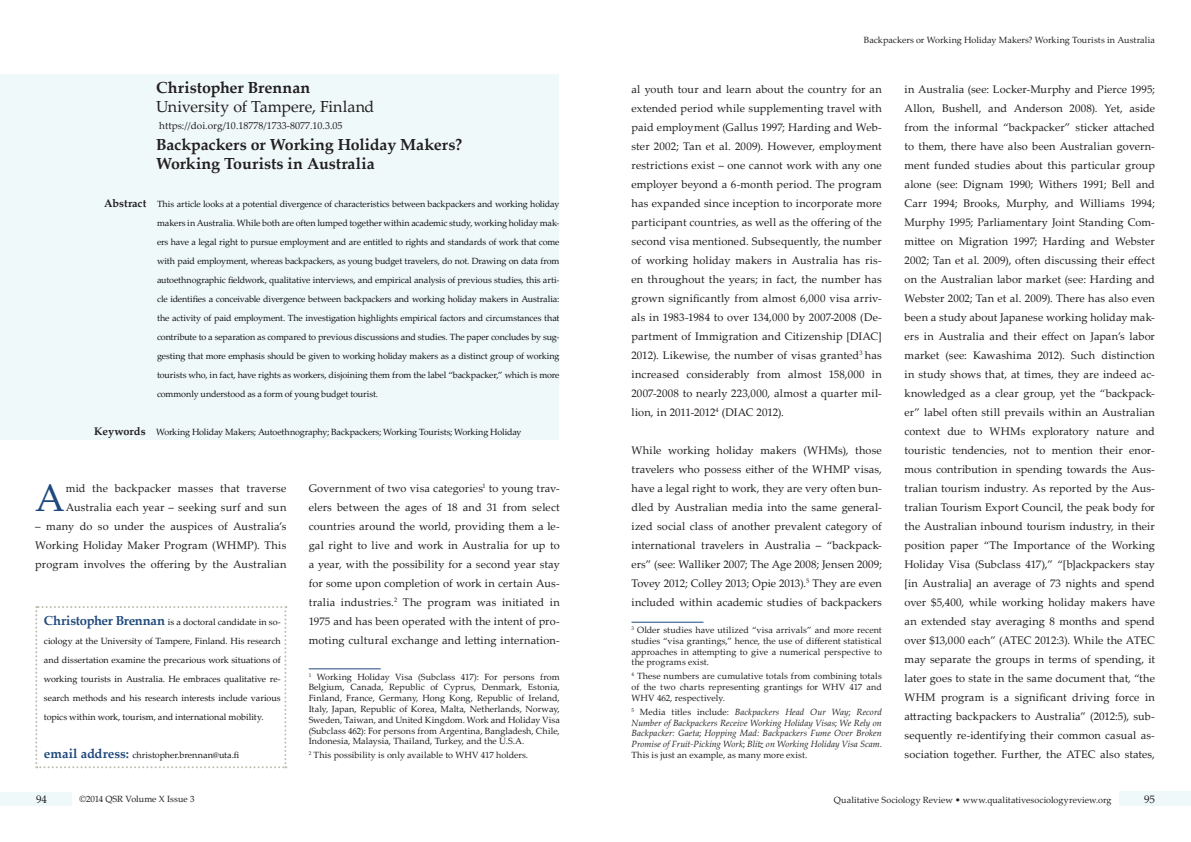
<style>
.page{position:relative;width:1191px;height:842px;background:#fff}
.page>*{position:absolute;margin:0;border:0;box-sizing:border-box;transform-origin:0 0}
.t1{font:38.3px "Palatino Linotype";color:#1f497d}
.t2{font:700 16px/19px "Palatino Linotype";color:#231f20}
.t3{font:16px "Palatino Linotype";letter-spacing:-.01em;color:#231f20}
.t4{font:11px/19px "Palatino Linotype";letter-spacing:.01em;color:#231f20;text-align:justify}
.t5{font:700 11px "Palatino Linotype";letter-spacing:-.005em;color:#231f20}
.t6{font:10px "Palatino Linotype";color:#221e1f}
.t7{font:9px/19px "Palatino Linotype";letter-spacing:-.015em;color:#141414;text-align:justify}
.t8{font:9px/10.8px "Palatino Linotype";letter-spacing:.005em;color:#231f20;text-align:justify}
.t9{font:italic 9px/10.8px "Palatino Linotype";color:#231f20;text-align:justify}
.s1{font-weight:700;font-size:13px;color:#1f497d}
.s2{font-style:normal}
</style>
<div class="page">
<div style="left:1119px;top:791px;width:72px;height:15px;background:#eff9fa"></div>
<div style="left:0;top:793px;width:72px;height:13px;background:#eff9fa"></div>
<hr style="left:631px;top:622px;width:72px;height:1px;background:#1f497d">
<hr style="left:309px;top:668px;width:72px;height:1px;background:#1f497d">
<div style="left:0;top:74px;width:559px;height:365px;background:#eff9fa"></div>
<svg style="left:35px;top:606px;width:251px;height:162px"></svg>
<h2 class="t2" style="left:156px;top:77px;width:156px">Christopher Brennan</h2>
<h2 class="t3" style="left:156px;top:95px;width:220px">University of Tampere, Finland</h2>
<h2 class="t2" style="left:156px;top:134px;width:307px">Backpackers or Working Holiday Makers?<br>Working Tourists in Australia</h2>
<p class="t6" style="left:159px;top:119px;width:185px">https://doi.org/10.18778/1733-8077.10.3.05</p>
<p class="t5" style="left:104px;top:195px;width:44px">Abstract</p>
<p class="t5" style="left:94px;top:423px;width:53px">Keywords</p>
<p class="t7" style="left:157px;top:194px;width:404px">This article looks at a potential divergence of characteristics between backpackers and working holiday makers in Australia. While both are often lumped together within academic study, working holiday mak&shy;ers have a legal right to pursue employment and are entitled to rights and standards of work that come with paid employment, whereas backpackers, as young budget travelers, do not. Drawing on data from autoethnographic fieldwork, qualitative interviews, and empirical analysis of previous studies, this arti&shy;cle identifies a conceivable divergence between backpackers and working holiday makers in Australia: the activity of paid employment. The investigation highlights empirical factors and circumstances that contribute to a separation as compared to previous discussions and studies. The paper concludes by sug&shy;gesting that more emphasis should be given to working holiday makers as a distinct group of working tourists who, in fact, have rights as workers, disjoining them from the label “backpacker,” which is more commonly understood as a form of young budget tourist.</p>
<p class="t7" style="left:156px;top:422px;width:367px">Working Holiday Makers; Autoethnography; Backpackers; Working Tourists; Working Holiday</p>
<h1 class="t1" style="left:35px;top:471px;width:31px">A</h1>
<p class="t4" style="left:66px;top:478px;width:222px">mid the backpacker masses that traverse<br>Australia each year – seeking surf and sun</p>
<p class="t4" style="left:35px;top:516px;width:253px">– many do so under the auspices of Australia’s Working Holiday Maker Program (WHMP). This program involves the offering by the Australian</p>
<p class="t7" style="left:44px;top:612px;width:238px"><span class="s1">Christopher Brennan</span> is a doctoral candidate in so&shy;ciology at the University of Tampere, Finland. His research and dissertation examine the precarious work situations of working tourists in Australia. He embraces qualitative re&shy;search methods and his research interests include various topics within work, tourism, and international mobility.</p>
<p class="t7" style="left:44px;top:745px;width:197px"><span class="s1">email address:</span> christopher.brennan@uta.fi</p>
<p class="t4" style="left:309px;top:478px;width:253px">Government of two visa categories<sup>1</sup> to young trav&shy;elers between the ages of 18 and 31 from select countries around the world, providing them a le&shy;gal right to live and work in Australia for up to a year, with the possibility for a second year stay for some upon completion of work in certain Aus&shy;tralia industries.<sup>2</sup> The program was initiated in 1975 and has been operated with the intent of pro&shy;moting cultural exchange and letting internation-</p>
<p class="t8" style="left:309px;top:671px;width:253px"><sup>1</sup> Working Holiday Visa (Subclass 417): For persons from Belgium, Canada, Republic of Cyprus, Denmark, Estonia, Finland, France, Germany, Hong Kong, Republic of Ireland, Italy, Japan, Republic of Korea, Malta, Netherlands, Norway, Sweden, Taiwan, and United Kingdom. Work and Holiday Visa (Subclass 462): For persons from Argentina, Bangladesh, Chile, Indonesia, Malaysia, Thailand, Turkey, and the U.S.A.</p>
<p class="t8" style="left:309px;top:749px;width:221px"><sup>2</sup> This possibility is only available to WHV 417 holders.</p>
<p class="t8" style="left:864px;top:34px;width:292px">Backpackers or Working Holiday Makers? Working Tourists in Australia</p>
<p class="t4" style="left:631px;top:79px;width:252px">al youth tour and learn about the country for an extended period while supplementing travel with paid employment (Gallus 1997; Harding and Web&shy;ster 2002; Tan et al. 2009). However, employment restrictions exist – one cannot work with any one employer beyond a 6-month period. The program has expanded since inception to incorporate more participant countries, as well as the offering of the second visa mentioned. Subsequently, the number of working holiday makers in Australia has ris&shy;en throughout the years; in fact, the number has grown significantly from almost 6,000 visa arriv&shy;als in 1983-1984 to over 134,000 by 2007-2008 (De&shy;partment of Immigration and Citizenship [DIAC] 2012). Likewise, the number of visas granted<sup>3</sup> has increased considerably from almost 158,000 in 2007-2008 to nearly 223,000, almost a quarter mil&shy;lion, in 2011-2012<sup>4</sup> (DIAC 2012).</p>
<p class="t4" style="left:631px;top:440px;width:252px">While working holiday makers (WHMs), those travelers who possess either of the WHMP visas, have a legal right to work, they are very often bun&shy;dled by Australian media into the same general&shy;ized social class of another prevalent category of international travelers in Australia – “backpack&shy;ers” (see: Walliker 2007; The Age 2008; Jensen 2009; Tovey 2012; Colley 2013; Opie 2013).<sup>5</sup> They are even included within academic studies of backpackers</p>
<p class="t8" style="left:631px;top:624px;width:252px"><sup>3</sup> Older studies have utilized “visa arrivals” and more recent studies “visa grantings,” hence, the use of different statistical approaches in attempting to give a numerical perspective to the programs exist.</p>
<p class="t8" style="left:631px;top:670px;width:252px"><sup>4</sup> These numbers are cumulative totals from combining totals of the two charts representing grantings for WHV 417 and WHV 462, respectively.</p>
<p class="t9" style="left:631px;top:706px;width:252px"><sup>5</sup> <span class="s2">Media titles include:</span> Backpackers Head Our Way<span class="s2">;</span> Record Number of Backpackers Receive Working Holiday Visas<span class="s2">;</span> We Rely on Backpacker: Gaeta<span class="s2">;</span> Hopping Mad: Backpackers Fume Over Broken Promise of Fruit-Picking Work<span class="s2">;</span> Blitz on Working Holiday Visa Scam<span class="s2">.<br>This is just an example, as many more exist.</span></p>
<p class="t4" style="left:904px;top:79px;width:252px">in Australia (see: Locker-Murphy and Pierce 1995; Allon, Bushell, and Anderson 2008). Yet, aside from the informal “backpacker” sticker attached to them, there have also been Australian govern&shy;ment funded studies about this particular group alone (see: Dignam 1990; Withers 1991; Bell and Carr 1994; Brooks, Murphy, and Williams 1994; Murphy 1995; Parliamentary Joint Standing Com&shy;mittee on Migration 1997; Harding and Webster 2002; Tan et al. 2009), often discussing their effect on the Australian labor market (see: Harding and Webster 2002; Tan et al. 2009). There has also even been a study about Japanese working holiday mak&shy;ers in Australia and their effect on Japan’s labor market (see: Kawashima 2012). Such distinction in study shows that, at times, they are indeed ac&shy;knowledged as a clear group, yet the “backpack&shy;er” label often still prevails within an Australian context due to WHMs exploratory nature and touristic tendencies, not to mention their enor&shy;mous contribution in spending towards the Aus&shy;tralian tourism industry. As reported by the Aus&shy;tralian Tourism Export Council, the peak body for the Australian inbound tourism industry, in their position paper “The Importance of the Working Holiday Visa (Subclass 417),” “[b]ackpackers stay [in Australia] an average of 73 nights and spend over $5,400, while working holiday makers have an extended stay averaging 8 months and spend over $13,000 each” (ATEC 2012:3). While the ATEC may separate the groups in terms of spending, it later goes to state in the same document that, “the WHM program is a significant driving force in attracting backpackers to Australia” (2012:5), sub&shy;sequently re-identifying their common casual as&shy;sociation together. Further, the ATEC also states,</p>
<p class="t4" style="left:36px;top:789px;width:12px">94</p>
<p class="t8" style="left:79px;top:793px;width:117px">©2014 QSR Volume X Issue 3</p>
<p class="t8" style="left:834px;top:794px;width:279px">Qualitative Sociology Review • www.qualitativesociologyreview.org</p>
<p class="t4" style="left:1144px;top:790px;width:12px">95</p>
</div>
